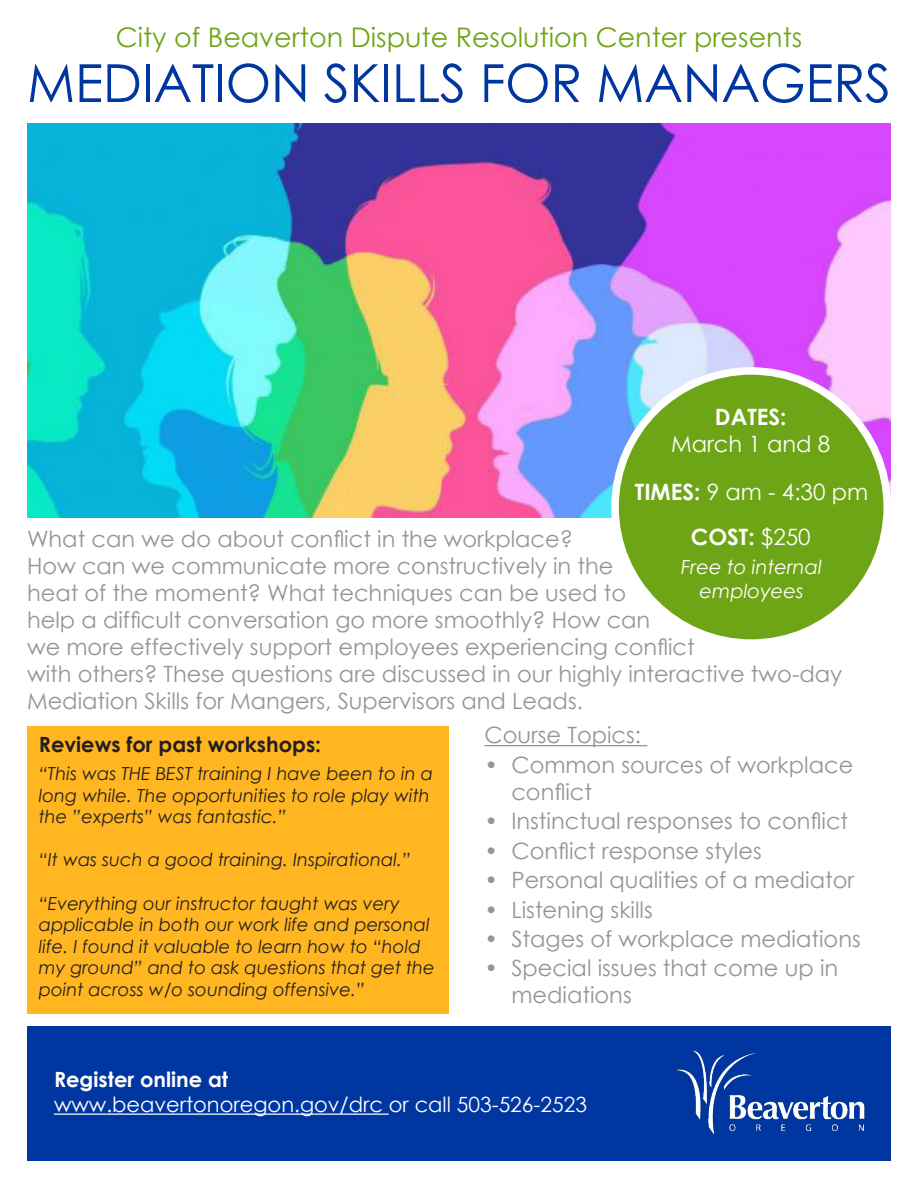
<style>
.page{position:relative;width:918px;height:1188px;background:#fff}
.page>*{position:absolute;margin:0;border:0;box-sizing:border-box;transform-origin:0 0}
.t1{font:52.5px "Century Gothic";letter-spacing:-.005em;color:#0036a0}
.t2{font:27px "Century Gothic";color:#6ea516}
.t3{font:22.5px/27px "Century Gothic";color:#939598}
.t4{font:22.5px "Century Gothic";color:#fff}
.t5{font:700 22.5px "Century Gothic";color:#fff}
.t6{font:21px "Century Gothic";color:#fff}
.t7{font:700 21px "Century Gothic";color:#231f20}
.t8{font:700 21px "Century Gothic";color:#fff}
.t9{font:italic 19.5px/23.4px "Century Gothic";color:#fff;text-align:center}
.t10{font:italic 18px/21.6px "Century Gothic";color:#231f20}
.s1{font-weight:700}
.s2{font-weight:400}
</style>
<div class="page">
<div style="left:27px;top:1026px;width:864px;height:135px;background:#0036a0"></div>
<img style="left:675px;top:1050px;width:190px;height:85px">
<hr style="left:54px;top:1114px;width:335px;height:1px;background:#fff">
<img style="left:27px;top:123px;width:864px;height:395px">
<div style="left:615px;top:371px;width:272px;height:272px;background:#6ea516;border-radius:50%"></div>
<div style="left:611px;top:367px;width:280px;height:280px;border:8px solid #fff;border-radius:50%"></div>
<div style="left:27px;top:727px;width:421px;height:287px;background:#ffb620"></div>
<hr style="left:484px;top:745px;width:163px;height:1px;background:#939598">
<p class="t2" style="left:116px;top:19px;width:688px">City of Beaverton Dispute Resolution Center presents</p>
<h1 class="t1" style="left:27px;top:46px;width:866px">MEDIATION SKILLS FOR MANAGERS</h1>
<p class="t5" style="left:715px;top:399px;width:73px">DATES:</p>
<p class="t4" style="left:671px;top:428px;width:161px">March 1 and 8</p>
<p class="t4" style="left:635px;top:476px;width:235px"><span class="s1">TIMES:</span> 9 am - 4:30 pm</p>
<p class="t5" style="left:691px;top:520px;width:121px">COST: <span class="s2">$250</span></p>
<p class="t3" style="left:27px;top:525px;width:817px">What can we do about conflict in the workplace?<br>How can we communicate more constructively in the<br>heat of the moment? What techniques can be used to<br>help a difficult conversation go more smoothly? How can<br>we more effectively support employees experiencing conflict<br>with others? These questions are discussed in our highly interactive two-day Mediation Skills for Mangers, Supervisors and Leads.</p>
<p class="t9" style="left:681px;top:555px;width:142px">Free to internal employees</p>
<p class="t7" style="left:39px;top:728px;width:284px">Reviews for past workshops:</p>
<p class="t10" style="left:39px;top:762px;width:396px">“This was THE BEST training I have been to in a long while. The opportunities to role play with the ”experts” was fantastic.”</p>
<p class="t10" style="left:39px;top:849px;width:373px">“It was such a good training. Inspirational.”</p>
<p class="t10" style="left:39px;top:892px;width:398px">“Everything our instructor taught was very applicable in both our work life and personal life. I found it valuable to learn how to “hold my ground” and to ask questions that get the point across w/o sounding offensive.”</p>
<p class="t3" style="left:484px;top:722px;width:158px">Course Topics:</p>
<p class="t3" style="left:511px;top:751px;width:343px;text-indent:-27px">• Common sources of workplace conflict</p>
<p class="t3" style="left:484px;top:807px;width:365px">• Instinctual responses to conflict</p>
<p class="t3" style="left:484px;top:837px;width:279px">• Conflict response styles</p>
<p class="t3" style="left:484px;top:866px;width:371px">• Personal qualities of a mediator</p>
<p class="t3" style="left:484px;top:896px;width:170px">• Listening skills</p>
<p class="t3" style="left:484px;top:925px;width:378px">• Stages of workplace mediations</p>
<p class="t3" style="left:511px;top:955px;width:328px;text-indent:-27px">• Special issues that come up in mediations</p>
<p class="t8" style="left:54px;top:1063px;width:176px">Register online at</p>
<p class="t6" style="left:54px;top:1090px;width:535px">www.beavertonoregon.gov/drc or call 503-526-2523</p>
</div>
